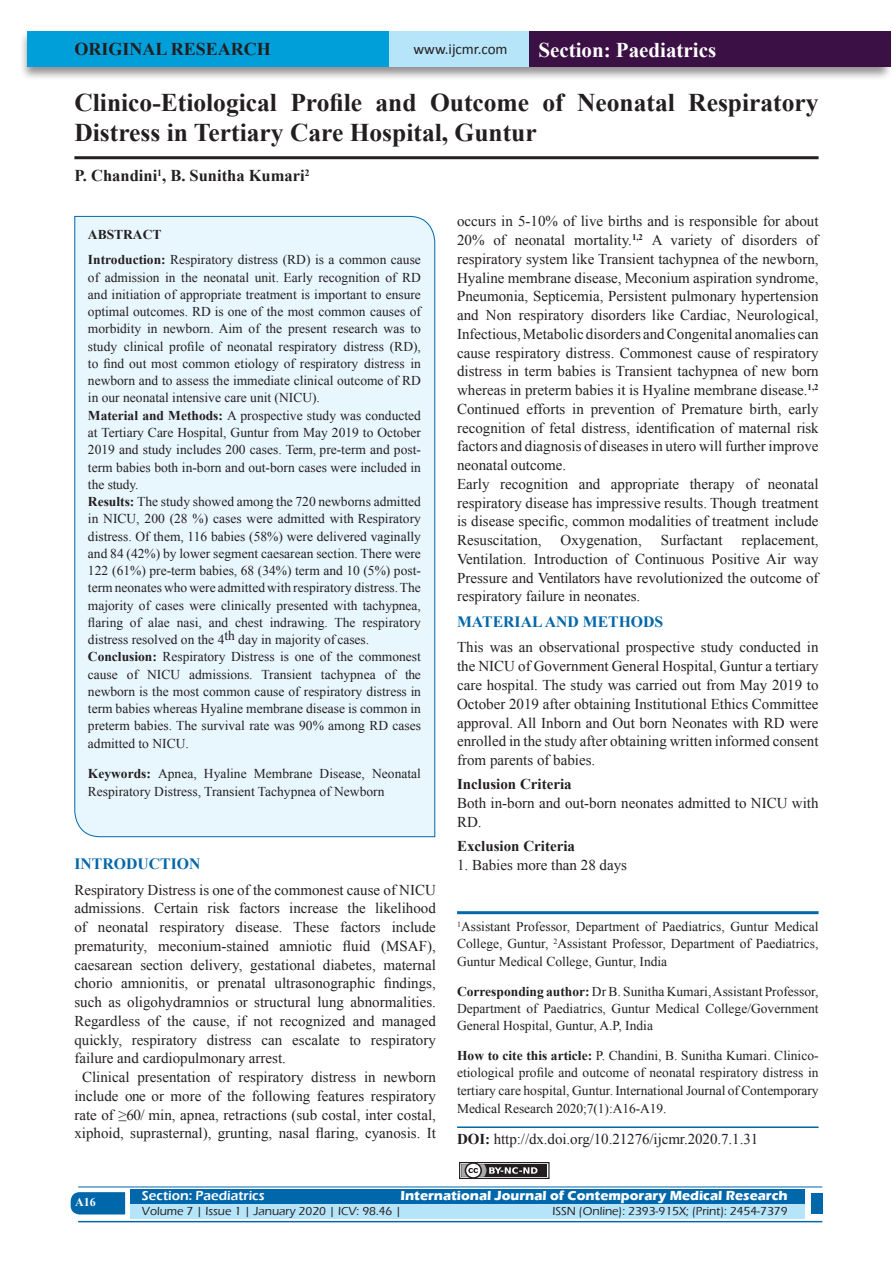
<style>
.page{position:relative;width:893px;height:1263px;background:#fff}
.page>*{position:absolute;margin:0;border:0;box-sizing:border-box;transform-origin:0 0}
.A_Title_New{font:700 25.5px/30px "Times New Roman";color:#231f20}
.t1{font:700 21px "Times New Roman";color:#fff}
.AT_new{font:700 18px "Times New Roman";color:#231f20}
.AU-New{font:700 16.5px "Times New Roman";color:#231f20}
.t2{font:700 15.75px "Times New Roman";color:#0067aa}
.TX_New{font:15px/18.8px "Times New Roman";color:#231f20;text-align:justify}
.t3{font:700 15px "Times New Roman";color:#231f20}
.t4{font:15px "Calibri";color:#231f20}
.HTC_new{font:13.5px/17.2px "Times New Roman";color:#231f20}
.Affi_New{font:13.5px/17.2px "Times New Roman";color:#231f20;text-align:justify}
.Corresponding{font:13.5px/17.2px "Times New Roman";color:#231f20;text-align:justify}
.t5{font:700 13.5px "Eras ITC";color:#fff}
.t6{font:600 13.5px "Eras ITC";color:#fff}
.t7{font:500 12px "Eras ITC";color:#231f20}
.t8{font:700 12px "Times New Roman";color:#fff}
.s1{font-weight:700}
</style>
<div class="page">
<svg style="left:71px;top:1192px;width:54px;height:22px"></svg>
<div style="left:130px;top:1189px;width:674px;height:15px;background:#0067aa"></div>
<div style="left:130px;top:1204px;width:674px;height:15px;background:#b6e4f9"></div>
<hr style="left:78px;top:1186px;width:744px;height:1px;background:#0067aa">
<hr style="left:78px;top:1221px;width:744px;height:1px;background:#0067aa">
<div style="left:811px;top:1193px;width:11px;height:21px;background:#0067aa"></div>
<div style="left:19px;top:29px;width:874px;height:52px;background:#231f20;opacity:.5"></div>
<div style="left:28px;top:31px;width:857px;height:35px;background:#b6e4f9"></div>
<div style="left:28px;top:31px;width:361px;height:35px;background:#009fda"></div>
<div style="left:530px;top:31px;width:361px;height:35px;background:#3b1145"></div>
<div style="left:459px;top:1162px;width:91px;height:17px;border:1px solid #231f20"></div>
<div style="left:461px;top:1164px;width:86px;height:13px;background:#231f20"></div>
<svg style="left:461px;top:1162px;width:76px;height:17px"></svg>
<hr style="left:74px;top:156px;width:745px;height:3px;background:#231f20">
<div style="left:74px;top:216px;width:361px;height:621px;background:#e8f6fd"></div>
<hr style="left:457px;top:911px;width:362px;height:3px;background:#0067aa">
<hr style="left:457px;top:1126px;width:362px;height:2px;background:#0067aa">
<p class="AT_new" style="left:74px;top:36px;width:198px">ORIGINAL RESEARCH</p>
<p class="t4" style="left:413px;top:40px;width:96px">www.ijcmr.com</p>
<h2 class="t1" style="left:538px;top:35px;width:179px">Section: Paediatrics</h2>
<p class="A_Title_New" style="left:74px;top:87px;width:746px">Clinico-Etiological Profile and Outcome of Neonatal Respiratory<br>Distress in Tertiary Care Hospital, Guntur</p>
<p class="AU-New" style="left:74px;top:164px;width:237px">P. Chandini<sup>1</sup>, B. Sunitha Kumari<sup>2</sup></p>
<p class="HTC_new" style="left:88px;top:221px;width:335px;line-height:25.8px"><span class="s1">ABSTRACT<br>Introduction:</span> Respiratory distress (RD) is a common cause</p>
<p class="HTC_new" style="left:88px;top:268px;width:335px">of admission in the neonatal unit. Early recognition of RD and initiation of appropriate treatment is important to ensure optimal outcomes. RD is one of the most common causes of morbidity in newborn. Aim of the present research was to study clinical profile of neonatal respiratory distress (RD), to find out most common etiology of respiratory distress in newborn and to assess the immediate clinical outcome of RD in our neonatal intensive care unit (NICU).<br><span class="s1">Material and Methods:</span> A prospective study was conducted at Tertiary Care Hospital, Guntur from May 2019 to October 2019 and study includes 200 cases. Term, pre-term and post&shy;term babies both in-born and out-born cases were included in the study.<br><span class="s1">Results:</span> The study showed among the 720 newborns admitted in NICU, 200 (28 %) cases were admitted with Respiratory distress. Of them, 116 babies (58%) were delivered vaginally and 84 (42%) by lower segment caesarean section. There were 122 (61%) pre-term babies, 68 (34%) term and 10 (5%) post&shy;term neonates who were admitted with respiratory distress. The majority of cases were clinically presented with tachypnea, flaring of alae nasi, and chest indrawing. The respiratory distress resolved on the 4th day in majority of cases.<br><span class="s1">Conclusion:</span> Respiratory Distress is one of the commonest cause of NICU admissions. Transient tachypnea of the newborn is the most common cause of respiratory distress in term babies whereas Hyaline membrane disease is common in preterm babies. The survival rate was 90% among RD cases admitted to NICU.</p>
<p class="HTC_new" style="left:88px;top:765px;width:335px;line-height:18px"><span class="s1">Keywords:</span> Apnea, Hyaline Membrane Disease, Neonatal<br>Respiratory Distress, Transient Tachypnea of Newborn</p>
<h1 class="t2" style="left:74px;top:853px;width:127px">INTRODUCTION</h1>
<p class="TX_New" style="left:74px;top:880px;width:363px">Respiratory Distress is one of the commonest cause of NICU admissions. Certain risk factors increase the likelihood of neonatal respiratory disease. These factors include prematurity, meconium-stained amniotic fluid (MSAF), caesarean section delivery, gestational diabetes, maternal chorio amnionitis, or prenatal ultrasonographic findings, such as oligohydramnios or structural lung abnormalities.<br>Regardless of the cause, if not recognized and managed quickly, respiratory distress can escalate to respiratory failure and cardiopulmonary arrest.</p>
<p class="TX_New" style="left:74px;top:1067px;width:363px;text-align:center">Clinical presentation of respiratory distress in newborn include one or more of the following features respiratory rate of ≥60/ min, apnea, retractions (sub costal, inter costal, xiphoid, suprasternal), grunting, nasal flaring, cyanosis. It</p>
<p class="TX_New" style="left:457px;top:212px;width:363px">occurs in 5-10% of live births and is responsible for about 20% of neonatal mortality.<sup>1,2</sup> A variety of disorders of respiratory system like Transient tachypnea of the newborn, Hyaline membrane disease, Meconium aspiration syndrome, Pneumonia, Septicemia, Persistent pulmonary hypertension and Non respiratory disorders like Cardiac, Neurological, Infectious, Metabolic disorders and Congenital anomalies can cause respiratory distress. Commonest cause of respiratory distress in term babies is Transient tachypnea of new born whereas in preterm babies it is Hyaline membrane disease.<sup>1,2</sup></p>
<p class="TX_New" style="left:457px;top:399px;width:363px">Continued efforts in prevention of Premature birth, early recognition of fetal distress, identification of maternal risk factors and diagnosis of diseases in utero will further improve neonatal outcome.</p>
<p class="TX_New" style="left:457px;top:474px;width:363px">Early recognition and appropriate therapy of neonatal respiratory disease has impressive results. Though treatment is disease specific, common modalities of treatment include Resuscitation,</p>
<p class="TX_New" style="left:457px;top:531px;width:363px;text-indent:284px">replacement, Ventilation. Introduction of Continuous Positive Air way Pressure and Ventilators have revolutionized the outcome of respiratory failure in neonates.</p>
<h1 class="t2" style="left:457px;top:611px;width:208px">MATERIAL AND METHODS</h1>
<p class="TX_New" style="left:457px;top:638px;width:363px">This was an observational prospective study conducted in the NICU of Government General Hospital, Guntur a tertiary care hospital. The study was carried out from May 2019 to October 2019 after obtaining Institutional Ethics Committee approval. All Inborn and Out born Neonates with RD were enrolled in the study after obtaining written informed consent from parents of babies.</p>
<h2 class="t3" style="left:457px;top:774px;width:116px">Inclusion Criteria</h2>
<p class="TX_New" style="left:457px;top:793px;width:363px">Both in-born and out-born neonates admitted to NICU with<br>RD.</p>
<h2 class="t3" style="left:457px;top:836px;width:119px">Exclusion Criteria</h2>
<p class="TX_New" style="left:457px;top:855px;width:171px">1. Babies more than 28 days</p>
<p class="TX_New" style="left:561px;top:531px;width:83px">Oxygenation,</p>
<p class="TX_New" style="left:661px;top:531px;width:63px">Surfactant</p>
<p class="Affi_New" style="left:457px;top:918px;width:363px"><sup>1</sup>Assistant Professor, Department of Paediatrics, Guntur Medical College, Guntur, <sup>2</sup>Assistant Professor, Department of Paediatrics, Guntur Medical College, Guntur, India</p>
<p class="Corresponding" style="left:457px;top:982px;width:363px"><span class="s1">Corresponding author:</span> Dr B. Sunitha Kumari, Assistant Professor, Department of Paediatrics, Guntur Medical College/Government General Hospital, Guntur, A.P, India</p>
<p class="HTC_new" style="left:457px;top:1047px;width:363px;text-align:justify"><span class="s1">How to cite this article:</span> P. Chandini, B. Sunitha Kumari. Clinico&shy;etiological profile and outcome of neonatal respiratory distress in tertiary care hospital, Guntur. International Journal of Contemporary Medical Research 2020;7(1):A16-A19.</p>
<p class="TX_New" style="left:457px;top:1129px;width:303px"><span class="s1">DOI:</span> http://dx.doi.org/10.21276/ijcmr.2020.7.1.31</p>
<h4 class="t8" style="left:75px;top:1194px;width:22px">A16</h4>
<p class="t6" style="left:142px;top:1188px;width:124px">Section: Paediatrics</p>
<p class="t5" style="left:400px;top:1188px;width:389px">International Journal of Contemporary Medical Research</p>
<p class="t7" style="left:142px;top:1204px;width:261px">Volume 7 | Issue 1 | January 2020 | ICV: 98.46 |</p>
<p class="t7" style="left:552px;top:1204px;width:237px">ISSN (Online): 2393-915X; (Print): 2454-7379</p>
</div>
